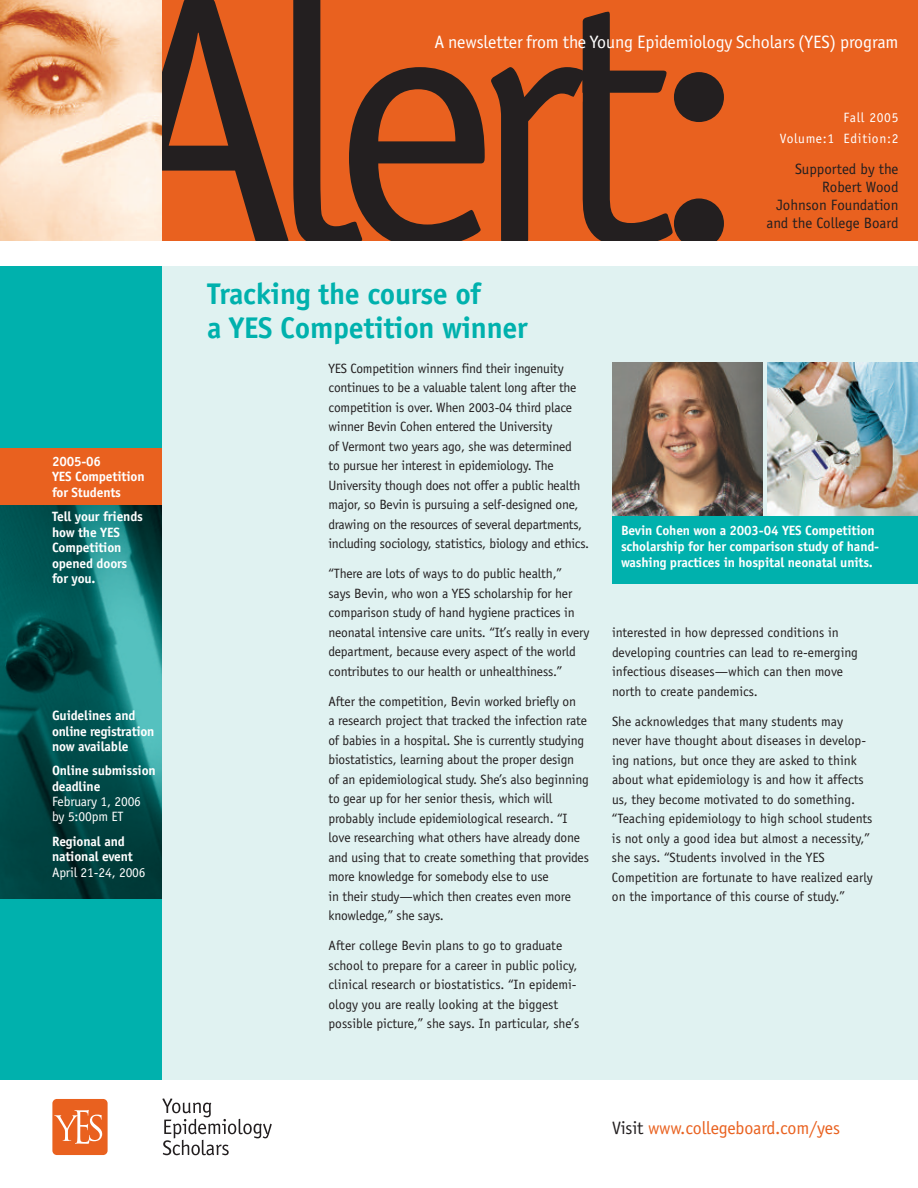
<style>
.page{position:relative;width:918px;height:1188px;background:#fff}
.page>*{position:absolute;margin:0;border:0;box-sizing:border-box;transform-origin:0 0}
.t1{font:357px "Officina Sans";letter-spacing:-.085em;color:#231f20}
.t2{font:700 30px/34.5px "Officina Sans";letter-spacing:-.01em;color:#00b1ad}
.t3{font:18px "Officina Sans";letter-spacing:-.005em;color:#fff}
.t4{font:18px "Officina Sans";letter-spacing:-.01em;color:#e9611f}
.t5{font:15px/18px "Officina Sans";color:#231f20;text-align:right}
.t6{font:13.5px/19.5px "Officina Sans";letter-spacing:-.01em;color:#231f20}
.t7{font:700 13.5px/15.5px "Officina Sans";letter-spacing:-.01em;color:#fff}
.t8{font:13.5px/15.5px "Officina Sans";letter-spacing:-.01em;color:#fff}
.t9{font:13.5px/21px "Officina Sans";letter-spacing:.05em;color:#fff;text-align:right}
.s1{color:#231f20}
</style>
<div class="page">
<div style="left:0;top:256px;width:918px;height:824px;background:#e0f2f1"></div>
<div style="left:133px;top:0;width:785px;height:243px;background:#e9611f"></div>
<img style="left:0;top:0;width:162px;height:241px">
<div style="left:0;top:256px;width:162px;height:824px;background:#00b1ad"></div>
<img style="left:612px;top:362px;width:151px;height:154px">
<div style="left:52px;top:1099px;width:56px;height:56px;background:#e9611f;border-radius:4px"></div>
<svg style="left:162px;top:1098px;width:110px;height:57px"></svg>
<svg style="left:54px;top:1110px;width:48px;height:34px"></svg>
<img style="left:0;top:504px;width:162px;height:394px">
<div style="left:0;top:448px;width:162px;height:56px;background:#e9611f"></div>
<img style="left:767px;top:362px;width:151px;height:154px">
<div style="left:0;top:241px;width:918px;height:25px;background:#fff"></div>
<div style="left:612px;top:516px;width:306px;height:67px;background:#00b1ad"></div>
<h1 class="t1" style="left:100px;top:-13px;width:653px">Alert:</h1>
<h3 class="t3" style="left:434px;top:35px;width:466px">A newsletter from the Young Epidemiology Scholars (YES) program</h3>
<p class="t9" style="left:780px;top:108px;width:120px">Fall 2005<br>Volume:1 Edition:2</p>
<p class="t5" style="left:766px;top:161px;width:134px">Supported by the<br>Robert Wood<br>Johnson Foundation and the College Board</p>
<p class="t7" style="left:52px;top:455px;width:94px">2005-06<br>YES Competition for Students</p>
<p class="t7" style="left:52px;top:510px;width:92px">Tell your friends how the YES<br>Competition opened doors for you.</p>
<p class="t7" style="left:52px;top:709px;width:104px">Guidelines and online registration now available</p>
<p class="t7" style="left:52px;top:764px;width:105px">Online submission deadline</p>
<p class="t8" style="left:52px;top:795px;width:91px">February 1, 2006 by 5:00pm ET</p>
<p class="t7" style="left:52px;top:835px;width:82px">Regional and national event</p>
<p class="t8" style="left:52px;top:865px;width:95px">April 21-24, 2006</p>
<h2 class="t2" style="left:207px;top:279px;width:322px">Tracking the course of<br>a YES Competition winner</h2>
<p class="t6" style="left:328px;top:360px;width:262px">YES Competition winners find their ingenuity continues to be a valuable talent long after the competition is over. When 2003-04 third place winner Bevin Cohen entered the University<br>of Vermont two years ago, she was determined<br>to pursue her interest in epidemiology. The University though does not offer a public health major, so Bevin is pursuing a self-designed one, drawing on the resources of several departments, including sociology, statistics, biology and ethics.</p>
<p class="t6" style="left:329px;top:565px;width:262px">“There are lots of ways to do public health,”<br>says Bevin, who won a YES scholarship for her comparison study of hand hygiene practices in neonatal intensive care units. “It’s really in every department, because every aspect of the world contributes to our health or unhealthiness.”</p>
<p class="t6" style="left:329px;top:693px;width:262px">After the competition, Bevin worked briefly on<br>a research project that tracked the infection rate of babies in a hospital. She is currently studying biostatistics, learning about the proper design<br>of an epidemiological study. She’s also beginning to gear up for her senior thesis, which will probably include epidemiological research. “I love researching what others have already done and using that to create something that provides more knowledge for somebody else to use<br>in their study—which then creates even more knowledge,” she says.</p>
<p class="t6" style="left:329px;top:937px;width:252px">After college Bevin plans to go to graduate school to prepare for a career in public policy, clinical research or biostatistics. “In epidemi&shy;ology you are really looking at the biggest possible picture,” she says. In particular, she’s</p>
<p class="t7" style="left:621px;top:523px;width:260px;line-height:16.2px">Bevin Cohen won a 2003-04 YES Competition scholarship for her comparison study of hand&shy;washing practices in hospital neonatal units.</p>
<p class="t6" style="left:612px;top:624px;width:247px">interested in how depressed conditions in developing countries can lead to re-emerging infectious diseases—which can then move north to create pandemics.</p>
<p class="t6" style="left:612px;top:712px;width:262px">She acknowledges that many students may never have thought about diseases in develop&shy;ing nations, but once they are asked to think about what epidemiology is and how it affects us, they become motivated to do something. “Teaching epidemiology to high school students is not only a good idea but almost a necessity,” she says. “Students involved in the YES Competition are fortunate to have realized early on the importance of this course of study.”</p>
<h3 class="t4" style="left:612px;top:1121px;width:230px"><span class="s1">Visit</span> www.collegeboard.com/yes</h3>
</div>
